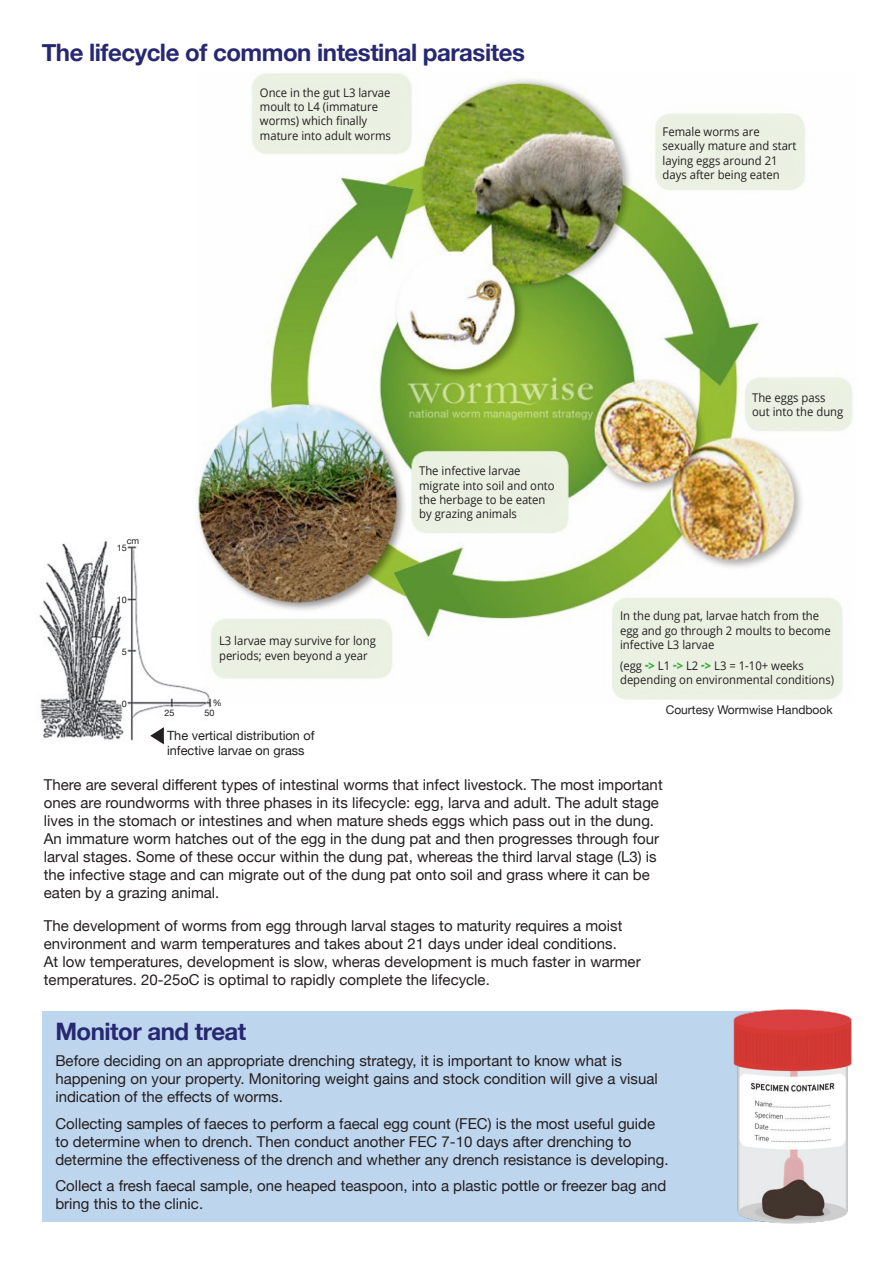
<style>
.page{position:relative;width:893px;height:1263px;background:#fff}
.page>*{position:absolute;margin:0;border:0;box-sizing:border-box;transform-origin:0 0}
.t1{font:700 24px "Helvetica Neue";letter-spacing:-.02em;color:#272872}
.t2{font:15px/18px "Helvetica Neue";color:#231f20}
.t3{font:12.75px/15px "Helvetica Neue";color:#231f20}
.t4{font:12px/14.4px "Open Sans";color:#231f20;scale:.94 1}
.t5{font:12px "Helvetica Neue";color:#231f20}
.t6{font:9px "Helvetica Neue";color:#231f20}
.s1{font-weight:800;color:#40ae49}
</style>
<div class="page">
<img style="left:196px;top:73px;width:657px;height:627px">
<img style="left:39px;top:519px;width:188px;height:222px">
<svg style="left:149px;top:726px;width:16px;height:19px"></svg>
<div style="left:43px;top:1011px;width:747px;height:210px;background:#bed5ee"></div>
<img style="left:732px;top:1009px;width:120px;height:215px">
<p class="t1" style="left:42px;top:33px;width:485px">The lifecycle of common intestinal parasites</p>
<p class="t4" style="left:260px;top:85px;width:141px">Once in the gut L3 larvae moult to L4 (immature worms) which finally mature into adult worms</p>
<p class="t4" style="left:663px;top:124px;width:144px">Female worms are sexually mature and start laying eggs around 21</p>
<p class="t4" style="left:663px;top:167px;width:126px">days after being eaten</p>
<p class="t6" style="left:127px;top:535px;width:14px">cm</p>
<p class="t6" style="left:117px;top:541px;width:12px">15</p>
<p class="t6" style="left:117px;top:593px;width:12px">10</p>
<p class="t6" style="left:122px;top:645px;width:7px">5</p>
<p class="t6" style="left:122px;top:697px;width:7px">0</p>
<p class="t4" style="left:219px;top:633px;width:168px">L3 larvae may survive for long periods; even beyond a year</p>
<p class="t6" style="left:213px;top:696px;width:10px">%</p>
<p class="t6" style="left:165px;top:706px;width:12px">25</p>
<p class="t6" style="left:205px;top:706px;width:12px">50</p>
<p class="t3" style="left:167px;top:729px;width:149px">The vertical distribution of infective larvae on grass</p>
<p class="t4" style="left:419px;top:463px;width:146px">The infective larvae migrate into soil and onto the herbage to be eaten by grazing animals</p>
<p class="t4" style="left:752px;top:390px;width:99px">The eggs pass out into the dung</p>
<p class="t4" style="left:620px;top:609px;width:226px">In the dung pat, larvae hatch from the egg and go through 2 moults to become</p>
<p class="t4" style="left:620px;top:637px;width:102px">infective L3 larvae</p>
<p class="t4" style="left:620px;top:658px;width:197px">(egg <span class="s1">-&gt;</span> L1 <span class="s1">-&gt;</span> L2 <span class="s1">-&gt;</span> L3 = 1-10+ weeks</p>
<p class="t4" style="left:620px;top:672px;width:229px">depending on environmental conditions)</p>
<p class="t5" style="left:666px;top:701px;width:168px">Courtesy Wormwise Handbook</p>
<p class="t2" style="left:44px;top:777px;width:620px">There are several different types of intestinal worms that infect livestock. The most important ones are roundworms with three phases in its lifecycle: egg, larva and adult. The adult stage lives in the stomach or intestines and when mature sheds eggs which pass out in the dung.<br>An immature worm hatches out of the egg in the dung pat and then progresses through four larval stages. Some of these occur within the dung pat, whereas the third larval stage (L3) is the infective stage and can migrate out of the dung pat onto soil and grass where it can be eaten by a grazing animal.</p>
<p class="t2" style="left:44px;top:918px;width:598px">The development of worms from egg through larval stages to maturity requires a moist environment and warm temperatures and takes about 21 days under ideal conditions.<br>At low temperatures, development is slow, wheras development is much faster in warmer temperatures. 20-25oC is optimal to rapidly complete the lifecycle.</p>
<p class="t1" style="left:55px;top:1012px;width:192px">Monitor and treat</p>
<p class="t2" style="left:55px;top:1053px;width:604px">Before deciding on an appropriate drenching strategy, it is important to know what is happening on your property. Monitoring weight gains and stock condition will give a visual indication of the effects of worms.</p>
<p class="t2" style="left:55px;top:1115px;width:615px">Collecting samples of faeces to perform a faecal egg count (FEC) is the most useful guide to determine when to drench. Then conduct another FEC 7-10 days after drenching to determine the effectiveness of the drench and whether any drench resistance is developing.</p>
<p class="t2" style="left:55px;top:1178px;width:612px">Collect a fresh faecal sample, one heaped teaspoon, into a plastic pottle or freezer bag and bring this to the clinic.</p>
</div>
